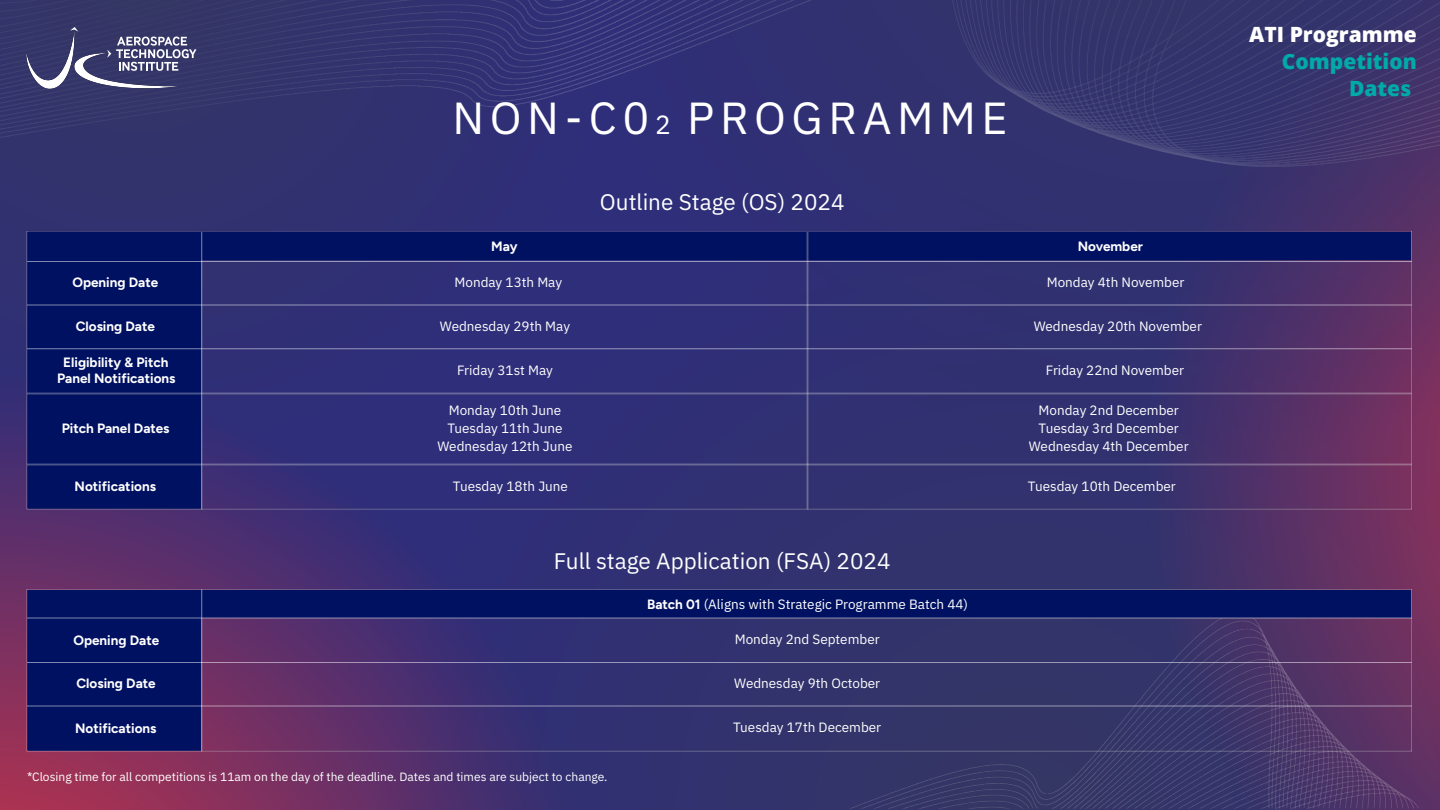
<style>
.page{position:relative;width:1440px;height:810px;background:#fff}
.page>*{position:absolute;margin:0;border:0;box-sizing:border-box;transform-origin:0 0}
.t1{font:45px "IBM Plex Sans";letter-spacing:.125em;color:#fff}
.t2{font:22.5px "IBM Plex Sans";color:#fff}
.t3{font:800 21px/27px "Open Sans";color:#00aaa8;text-align:right}
.t4{font:800 21px "Open Sans";color:#fff}
.t5{font:13.5px/17.9px "IBM Plex Sans";color:#fff;text-align:center}
.t6{font:700 13.5px/16.1px "Figtree";color:#fff;text-align:center}
.t7{font:12px "IBM Plex Sans";color:#fff}
.s1{font-size:26.25px}
.s2{font-family:"Figtree";font-weight:700}
</style>
<div class="page">
<img style="left:0;top:449px;width:396px;height:361px">
<img style="left:396px;top:510px;width:747px;height:79px">
<img style="left:1143px;top:461px;width:297px;height:142px">
<img style="left:349px;top:603px;width:1091px;height:207px">
<img style="left:0;top:0;width:547px;height:449px">
<img style="left:547px;top:0;width:893px;height:461px">
<img style="left:75px;top:53px;width:104px;height:36px">
<img style="left:27px;top:31px;width:48px;height:58px">
<svg style="left:70px;top:27px;width:8px;height:5px"></svg>
<svg style="left:107px;top:37px;width:90px;height:34px;background:#6d6e92"></svg>
<img style="left:27px;top:232px;width:1385px;height:278px">
<img style="left:27px;top:260px;width:1384px;height:2px">
<img style="left:200px;top:232px;width:3px;height:278px">
<img style="left:806px;top:232px;width:2px;height:278px">
<img style="left:27px;top:304px;width:1385px;height:2px">
<img style="left:27px;top:348px;width:1385px;height:2px">
<img style="left:27px;top:464px;width:1385px;height:2px">
<img style="left:27px;top:393px;width:1385px;height:2px">
<img style="left:27px;top:589px;width:1385px;height:162px">
<img style="left:27px;top:618px;width:1384px;height:2px">
<img style="left:200px;top:589px;width:3px;height:162px">
<img style="left:27px;top:661px;width:1385px;height:3px">
<img style="left:27px;top:705px;width:1385px;height:3px">
<h1 class="t1" style="left:452px;top:84px;width:557px">NON-C0<span class="s1">2</span> PROGRAMME</h1>
<h2 class="t2" style="left:600px;top:185px;width:246px">Outline Stage (OS) 2024</h2>
<p class="t6" style="left:72px;top:274px;width:87px">Opening Date</p>
<p class="t6" style="left:76px;top:318px;width:81px">Closing Date</p>
<p class="t6" style="left:57px;top:354px;width:120px">Eligibility &amp; Pitch<br>Panel Notifications</p>
<p class="t6" style="left:62px;top:420px;width:109px">Pitch Panel Dates</p>
<p class="t6" style="left:75px;top:478px;width:83px">Notifications</p>
<p class="t6" style="left:73px;top:632px;width:87px">Opening Date</p>
<p class="t6" style="left:77px;top:675px;width:81px">Closing Date</p>
<p class="t6" style="left:75px;top:720px;width:83px">Notifications</p>
<p class="t6" style="left:491px;top:238px;width:28px">May</p>
<p class="t6" style="left:1078px;top:238px;width:67px">November</p>
<p class="t5" style="left:454px;top:272px;width:109px">Monday 13th May</p>
<p class="t5" style="left:1047px;top:272px;width:139px">Monday 4th November</p>
<p class="t5" style="left:440px;top:316px;width:132px">Wednesday 29th May</p>
<p class="t5" style="left:1034px;top:316px;width:170px">Wednesday 20th November</p>
<p class="t5" style="left:457px;top:360px;width:97px">Friday 31st May</p>
<p class="t5" style="left:1046px;top:360px;width:140px">Friday 22nd November</p>
<p class="t5" style="left:437px;top:400px;width:137px">Monday 10th June<br>Tuesday 11th June<br>Wednesday 12th June</p>
<p class="t5" style="left:453px;top:476px;width:117px">Tuesday 18th June</p>
<p class="t5" style="left:1028px;top:476px;width:149px">Tuesday 10th December</p>
<p class="t5" style="left:1029px;top:400px;width:161px">Monday 2nd December<br>Tuesday 3rd December<br>Wednesday 4th December</p>
<h2 class="t2" style="left:554px;top:543px;width:338px">Full stage Application (FSA) 2024</h2>
<p class="t5" style="left:647px;top:594px;width:323px"><span class="s2">Batch 01</span> (Aligns with Strategic Programme Batch 44)</p>
<p class="t5" style="left:735px;top:629px;width:146px">Monday 2nd September</p>
<p class="t5" style="left:734px;top:673px;width:148px">Wednesday 9th October</p>
<p class="t5" style="left:733px;top:718px;width:149px">Tuesday 17th December</p>
<p class="t7" style="left:27px;top:768px;width:582px">*Closing time for all competitions is 11am on the day of the deadline. Dates and times are subject to change.</p>
<h3 class="t4" style="left:1249px;top:18px;width:169px">ATI Programme</h3>
<h3 class="t3" style="left:1282px;top:47px;width:137px">Competition<br>Dates</h3>
</div>
